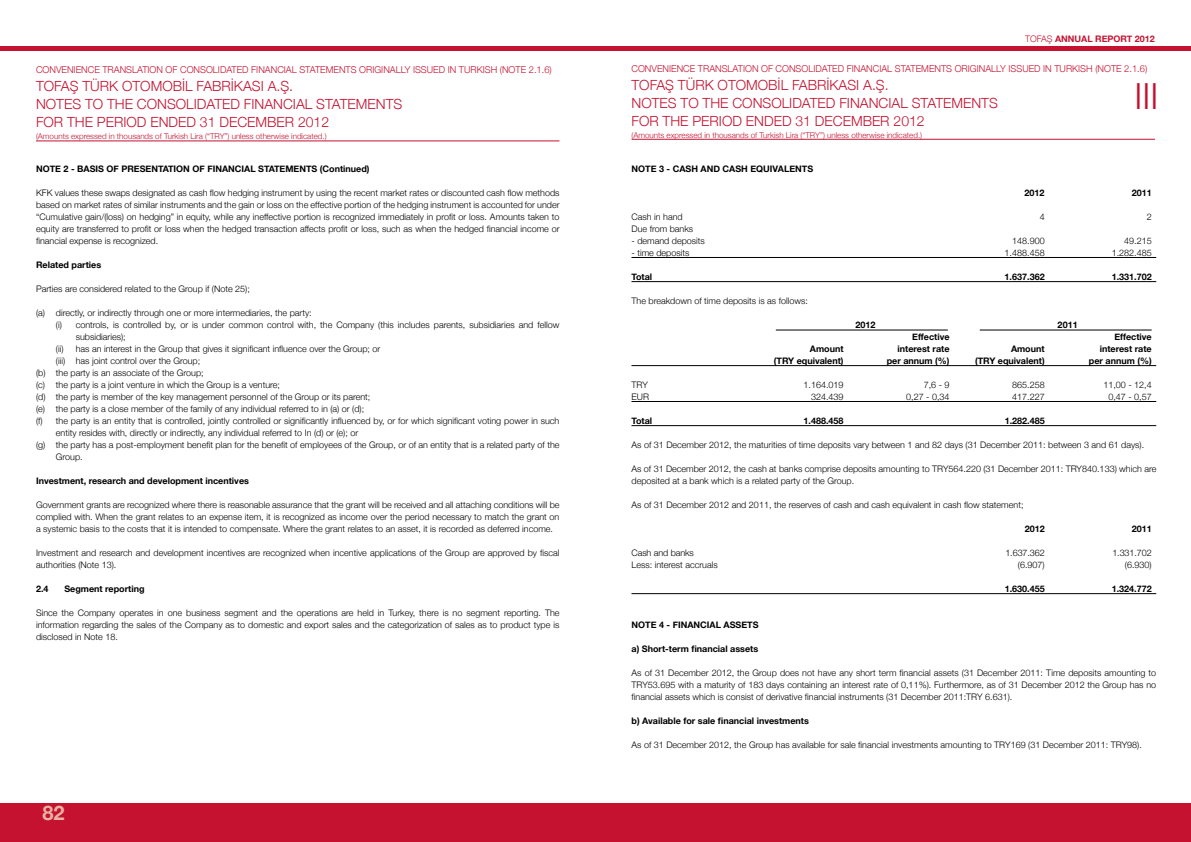
<style>
.page{position:relative;width:1191px;height:842px;background:#fff}
.page>*{position:absolute;margin:0;border:0;box-sizing:border-box;transform-origin:0 0}
.t1{font:300 36px "Helvetica Neue";color:#c41230}
.t2{font:700 20px "Helvetica Neue";color:#e8b3a3}
.t3{font:300 14px/18px "Helvetica Neue";color:#c41230}
.t4{font:300 9.5px "Helvetica Neue";color:#c41230}
.t5{font:300 9px/12px "Helvetica Neue";color:#000;text-align:justify}
.t6{font:700 9px "Helvetica Neue";color:#000}
.t7{font:700 9px "Helvetica Neue";color:#c41230}
.t8{font:300 8px "Helvetica Neue";color:#c41230}
.s1{font-weight:300}
</style>
<div class="page">
<hr style="left:0;top:46px;width:1191px;height:4px;background:#c41230">
<hr style="left:36px;top:141px;width:523px;height:1px;background:#c41230">
<hr style="left:631px;top:139px;width:524px;height:1px;background:#c41230">
<div style="left:0;top:803px;width:1191px;height:39px;background:#c41230"></div>
<hr style="left:631px;top:257px;width:525px;height:1px;background:#000">
<hr style="left:631px;top:281px;width:525px;height:1px;background:#000">
<hr style="left:631px;top:365px;width:525px;height:1px;background:#000">
<hr style="left:631px;top:401px;width:525px;height:1px;background:#000">
<hr style="left:631px;top:425px;width:525px;height:1px;background:#000">
<hr style="left:631px;top:593px;width:525px;height:1px;background:#000">
<hr style="left:776px;top:330px;width:171px;height:1px;background:#000">
<hr style="left:979px;top:330px;width:172px;height:1px;background:#000">
<p class="t4" style="left:36px;top:64px;width:517px">CONVENIENCE TRANSLATION OF CONSOLIDATED FINANCIAL STATEMENTS ORIGINALLY ISSUED IN TURKISH (NOTE 2.1.6)</p>
<h3 class="t3" style="left:36px;top:77px;width:368px">TOFAŞ TÜRK OTOMOBİL FABRİKASI A.Ş.<br>NOTES TO THE CONSOLIDATED FINANCIAL STATEMENTS<br>FOR THE PERIOD ENDED 31 DECEMBER 2012</h3>
<p class="t8" style="left:36px;top:131px;width:292px">(Amounts expressed in thousands of Turkish Lira (“TRY”) unless otherwise indicated.)</p>
<p class="t6" style="left:36px;top:163px;width:335px">NOTE 2 - BASIS OF PRESENTATION OF FINANCIAL STATEMENTS (Continued)</p>
<p class="t5" style="left:36px;top:186px;width:525px">KFK values these swaps designated as cash flow hedging instrument by using the recent market rates or discounted cash flow methods based on market rates of similar instruments and the gain or loss on the effective portion of the hedging instrument is accounted for under “Cumulative gain/(loss) on hedging” in equity, while any ineffective portion is recognized immediately in profit or loss. Amounts taken to equity are transferred to profit or loss when the hedged transaction affects profit or loss, such as when the hedged financial income or financial expense is recognized.</p>
<p class="t6" style="left:36px;top:259px;width:67px">Related parties</p>
<p class="t5" style="left:36px;top:282px;width:215px">Parties are considered related to the Group if (Note 25);</p>
<p class="t5" style="left:36px;top:306px;width:277px">(a) directly, or indirectly through one or more intermediaries, the party:</p>
<p class="t5" style="left:56px;top:318px;width:505px">(i) controls, is controlled by, or is under common control with, the Company (this includes parents, subsidiaries and fellow</p>
<p class="t5" style="left:76px;top:330px;width:51px">subsidiaries);</p>
<p class="t5" style="left:56px;top:342px;width:326px">(ii) has an interest in the Group that gives it significant influence over the Group; or</p>
<p class="t5" style="left:56px;top:354px;width:146px">(iii) has joint control over the Group;</p>
<p class="t5" style="left:36px;top:366px;width:169px">(b) the party is an associate of the Group;</p>
<p class="t5" style="left:36px;top:378px;width:245px">(c) the party is a joint venture in which the Group is a venture;</p>
<p class="t5" style="left:36px;top:390px;width:336px">(d) the party is member of the key management personnel of the Group or its parent;</p>
<p class="t5" style="left:36px;top:402px;width:330px">(e) the party is a close member of the family of any individual referred to in (a) or (d);</p>
<p class="t5" style="left:36px;top:414px;width:525px">(f) the party is an entity that is controlled, jointly controlled or significantly influenced by, or for which significant voting power in such</p>
<p class="t5" style="left:56px;top:426px;width:304px">entity resides with, directly or indirectly, any individual referred to In (d) or (e); or</p>
<p class="t5" style="left:36px;top:438px;width:525px">(g) the party has a post-employment benefit plan for the benefit of employees of the Group, or of an entity that is a related party of the</p>
<p class="t5" style="left:56px;top:450px;width:28px">Group.</p>
<p class="t6" style="left:36px;top:475px;width:214px">Investment, research and development incentives</p>
<p class="t5" style="left:36px;top:498px;width:525px">Government grants are recognized where there is reasonable assurance that the grant will be received and all attaching conditions will be complied with. When the grant relates to an expense item, it is recognized as income over the period necessary to match the grant on a systemic basis to the costs that it is intended to compensate. Where the grant relates to an asset, it is recorded as deferred income.</p>
<p class="t5" style="left:36px;top:546px;width:525px">Investment and research and development incentives are recognized when incentive applications of the Group are approved by fiscal authorities (Note 13).</p>
<p class="t6" style="left:36px;top:583px;width:14px">2.4</p>
<p class="t6" style="left:64px;top:583px;width:82px">Segment reporting</p>
<p class="t5" style="left:36px;top:606px;width:525px">Since the Company operates in one business segment and the operations are held in Turkey, there is no segment reporting. The information regarding the sales of the Company as to domestic and export sales and the categorization of sales as to product type is disclosed in Note 18.</p>
<h2 class="t2" style="left:43px;top:801px;width:24px">82</h2>
<p class="t7" style="left:1025px;top:34px;width:131px"><span class="s1">TOFAŞ</span> ANNUAL REPORT 2012</p>
<p class="t4" style="left:631px;top:62px;width:517px">CONVENIENCE TRANSLATION OF CONSOLIDATED FINANCIAL STATEMENTS ORIGINALLY ISSUED IN TURKISH (NOTE 2.1.6)</p>
<h3 class="t3" style="left:631px;top:75px;width:368px">TOFAŞ TÜRK OTOMOBİL FABRİKASI A.Ş.<br>NOTES TO THE CONSOLIDATED FINANCIAL STATEMENTS<br>FOR THE PERIOD ENDED 31 DECEMBER 2012</h3>
<p class="t8" style="left:631px;top:130px;width:292px">(Amounts expressed in thousands of Turkish Lira (“TRY”) unless otherwise indicated.)</p>
<h1 class="t1" style="left:1134px;top:74px;width:25px">III</h1>
<p class="t6" style="left:631px;top:163px;width:183px">NOTE 3 - CASH AND CASH EQUIVALENTS</p>
<p class="t6" style="left:1024px;top:187px;width:22px">2012</p>
<p class="t6" style="left:1131px;top:187px;width:22px">2011</p>
<p class="t5" style="left:631px;top:210px;width:53px">Cash in hand</p>
<p class="t5" style="left:1039px;top:210px;width:7px">4</p>
<p class="t5" style="left:1146px;top:210px;width:7px">2</p>
<p class="t5" style="left:631px;top:222px;width:63px">Due from banks</p>
<p class="t5" style="left:631px;top:234px;width:75px">- demand deposits</p>
<p class="t5" style="left:1012px;top:234px;width:34px">148.900</p>
<p class="t5" style="left:1124px;top:234px;width:29px">49.215</p>
<p class="t5" style="left:631px;top:246px;width:59px">- time deposits</p>
<p class="t5" style="left:1004px;top:246px;width:42px">1.488.458</p>
<p class="t5" style="left:1111px;top:246px;width:42px">1.282.485</p>
<p class="t6" style="left:631px;top:271px;width:22px">Total</p>
<p class="t6" style="left:1004px;top:271px;width:42px">1.637.362</p>
<p class="t6" style="left:1111px;top:271px;width:42px">1.331.702</p>
<p class="t5" style="left:631px;top:294px;width:178px">The breakdown of time deposits is as follows:</p>
<p class="t6" style="left:855px;top:319px;width:22px">2012</p>
<p class="t6" style="left:1057px;top:319px;width:22px">2011</p>
<p class="t6" style="left:912px;top:331px;width:39px">Effective</p>
<p class="t6" style="left:1114px;top:331px;width:39px">Effective</p>
<p class="t6" style="left:810px;top:343px;width:35px">Amount</p>
<p class="t6" style="left:897px;top:343px;width:54px">interest rate</p>
<p class="t6" style="left:1011px;top:343px;width:35px">Amount</p>
<p class="t6" style="left:1099px;top:343px;width:54px">interest rate</p>
<p class="t6" style="left:774px;top:355px;width:71px">(TRY equivalent)</p>
<p class="t6" style="left:886px;top:355px;width:64px">per annum (%)</p>
<p class="t6" style="left:975px;top:355px;width:71px">(TRY equivalent)</p>
<p class="t6" style="left:1088px;top:355px;width:64px">per annum (%)</p>
<p class="t5" style="left:631px;top:378px;width:18px">TRY</p>
<p class="t5" style="left:803px;top:378px;width:42px">1.164.019</p>
<p class="t5" style="left:923px;top:378px;width:27px">7,6 - 9</p>
<p class="t5" style="left:1012px;top:378px;width:34px">865.258</p>
<p class="t5" style="left:1103px;top:378px;width:50px">11,00 - 12,4</p>
<p class="t5" style="left:631px;top:390px;width:19px">EUR</p>
<p class="t5" style="left:811px;top:390px;width:34px">324.439</p>
<p class="t5" style="left:906px;top:390px;width:45px">0,27 - 0,34</p>
<p class="t5" style="left:1012px;top:390px;width:34px">417.227</p>
<p class="t5" style="left:1108px;top:390px;width:45px">0,47 - 0,57</p>
<p class="t6" style="left:631px;top:415px;width:22px">Total</p>
<p class="t6" style="left:803px;top:415px;width:42px">1.488.458</p>
<p class="t6" style="left:1004px;top:415px;width:42px">1.282.485</p>
<p class="t5" style="left:631px;top:438px;width:514px">As of 31 December 2012, the maturities of time deposits vary between 1 and 82 days (31 December 2011: between 3 and 61 days).</p>
<p class="t5" style="left:631px;top:462px;width:526px">As of 31 December 2012, the cash at banks comprise deposits amounting to TRY564.220 (31 December 2011: TRY840.133) which are deposited at a bank which is a related party of the Group.</p>
<p class="t5" style="left:631px;top:498px;width:393px">As of 31 December 2012 and 2011, the reserves of cash and cash equivalent in cash flow statement;</p>
<p class="t6" style="left:1024px;top:523px;width:22px">2012</p>
<p class="t6" style="left:1131px;top:523px;width:22px">2011</p>
<p class="t5" style="left:631px;top:546px;width:64px">Cash and banks</p>
<p class="t5" style="left:1005px;top:546px;width:41px">1.637.362</p>
<p class="t5" style="left:1112px;top:546px;width:41px">1.331.702</p>
<p class="t5" style="left:631px;top:558px;width:88px">Less: interest accruals</p>
<p class="t5" style="left:1017px;top:558px;width:28px">(6.907)</p>
<p class="t5" style="left:1124px;top:558px;width:28px">(6.930)</p>
<p class="t6" style="left:1004px;top:583px;width:42px">1.630.455</p>
<p class="t6" style="left:1111px;top:583px;width:42px">1.324.772</p>
<p class="t6" style="left:631px;top:619px;width:129px">NOTE 4 - FINANCIAL ASSETS</p>
<p class="t6" style="left:631px;top:643px;width:128px">a) Short-term financial assets</p>
<p class="t5" style="left:631px;top:666px;width:526px">As of 31 December 2012, the Group does not have any short term financial assets (31 December 2011: Time deposits amounting to TRY53.695 with a maturity of 183 days containing an interest rate of 0,11%). Furthermore, as of 31 December 2012 the Group has no financial assets which is consist of derivative financial instruments (31 December 2011:TRY 6.631).</p>
<p class="t6" style="left:631px;top:715px;width:179px">b) Available for sale financial investments</p>
<p class="t5" style="left:631px;top:738px;width:512px">As of 31 December 2012, the Group has available for sale financial investments amounting to TRY169 (31 December 2011: TRY98).</p>
</div>
